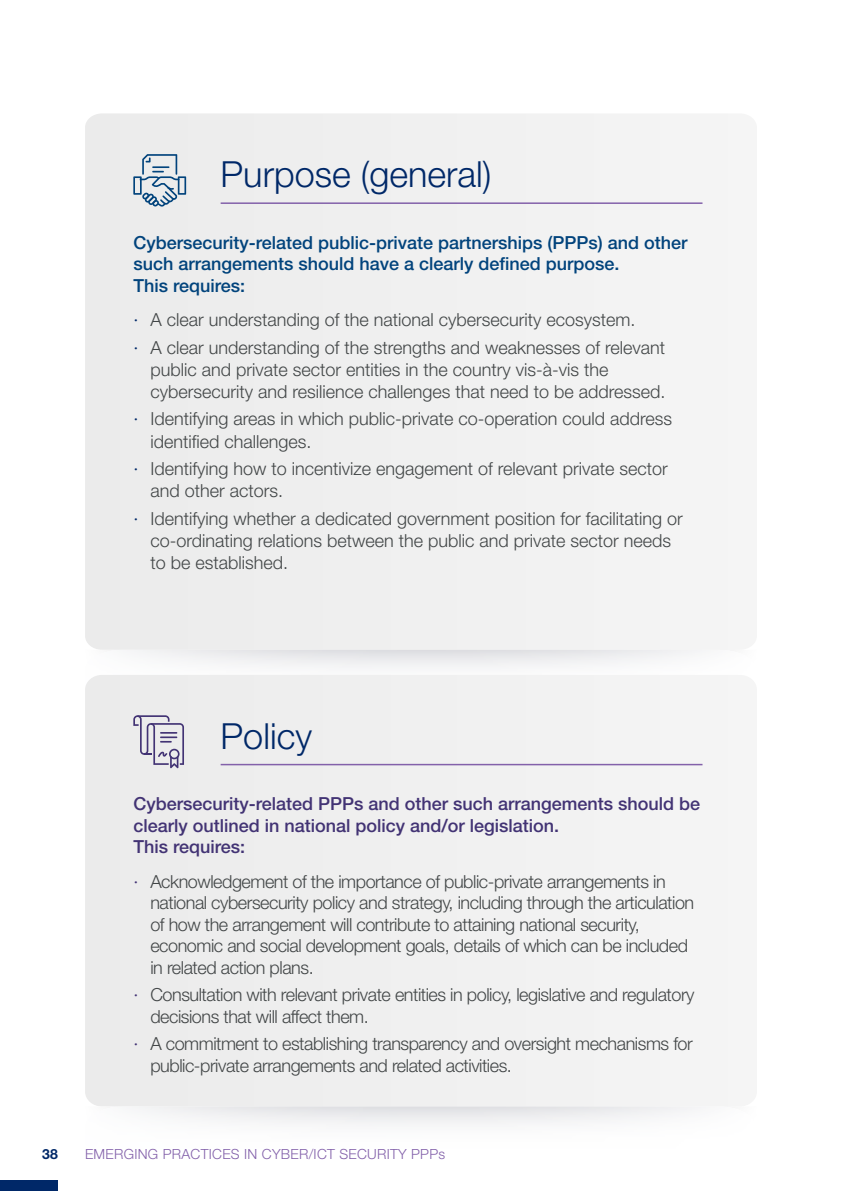
<style>
.page{position:relative;width:842px;height:1191px;background:#fff}
.page>*{position:absolute;margin:0;border:0;box-sizing:border-box;transform-origin:0 0}
.t1{font:300 36px "Helvetica Neue LT Pro";color:#002868}
.t2{font:300 18px/22px "Helvetica Neue LT Pro";color:#424647}
.t3{font:300 18px/21.6px "Helvetica Neue LT Pro";letter-spacing:-.025em;color:#424647}
.body{font:500 18px/21.6px "Helvetica Neue LT Pro";color:#01437c}
.body-2{font:500 18px/21.6px "Helvetica Neue LT Pro";color:#423374}
.body-3{font:300 14px "Helvetica Neue LT Pro";letter-spacing:.02em;color:#8361aa}
.t4{font:700 14px "Helvetica Neue LT Pro";color:#002868}
.s1{color:#002868}
.s2{color:#423374}
</style>
<div class="page">
<div style="left:0;top:1180px;width:58px;height:11px;background:#002868"></div>
<div style="left:85px;top:113px;width:643px;height:537px;background:#f0f0f0"></div>
<hr style="left:221px;top:202px;width:481px;height:2px;background:#8361aa">
<svg style="left:133px;top:154px;width:53px;height:53px"></svg>
<div style="left:85px;top:675px;width:672px;height:431px;background:#f0f0f0"></div>
<div style="left:85px;top:712px;width:672px;height:56px;background:#f0f0f0"></div>
<h1 class="t1" style="left:221px;top:152px;width:272px">Purpose (general)</h1>
<p class="body" style="left:133px;top:231px;width:556px">Cybersecurity-related public-private partnerships (PPPs) and other such arrangements should have a clearly defined purpose.</p>
<p class="body" style="left:133px;top:274px;width:113px">This requires:</p>
<p class="t2" style="left:133px;top:308px;width:504px"><span class="s1">·</span> A clear understanding of the national cybersecurity ecosystem.</p>
<p class="t2" style="left:150px;top:336px;width:517px;text-indent:-17px"><span class="s1">·</span> A clear understanding of the strengths and weaknesses of relevant public and private sector entities in the country vis-à-vis the cybersecurity and resilience challenges that need to be addressed.</p>
<p class="t2" style="left:150px;top:408px;width:523px;text-indent:-17px"><span class="s1">·</span> Identifying areas in which public-private co-operation could address identified challenges.</p>
<p class="t2" style="left:150px;top:457px;width:519px;text-indent:-17px"><span class="s1">·</span> Identifying how to incentivize engagement of relevant private sector and other actors.</p>
<p class="t2" style="left:150px;top:507px;width:534px;text-indent:-17px"><span class="s1">·</span> Identifying whether a dedicated government position for facilitating or co-ordinating relations between the public and private sector needs to be established.</p>
<h1 class="t1" style="left:221px;top:714px;width:93px">Policy</h1>
<p class="body-2" style="left:133px;top:792px;width:568px">Cybersecurity-related PPPs and other such arrangements should be clearly outlined in national policy and/or legislation.</p>
<p class="body-2" style="left:133px;top:836px;width:113px">This requires:</p>
<p class="t3" style="left:150px;top:870px;width:545px;text-indent:-17px"><span class="s2">·</span> Acknowledgement of the importance of public-private arrangements in national cybersecurity policy and strategy, including through the articulation of how the arrangement will contribute to attaining national security, economic and social development goals, details of which can be included in related action plans.</p>
<p class="t3" style="left:150px;top:983px;width:546px;text-indent:-17px"><span class="s2">·</span> Consultation with relevant private entities in policy, legislative and regulatory decisions that will affect them.</p>
<p class="t3" style="left:150px;top:1032px;width:544px;text-indent:-17px"><span class="s2">·</span> A commitment to establishing transparency and oversight mechanisms for public-private arrangements and related activities.</p>
<p class="t4" style="left:42px;top:1145px;width:17px">38</p>
<p class="body-3" style="left:85px;top:1145px;width:362px">EMERGING PRACTICES IN CYBER/ICT SECURITY PPPs</p>
</div>
